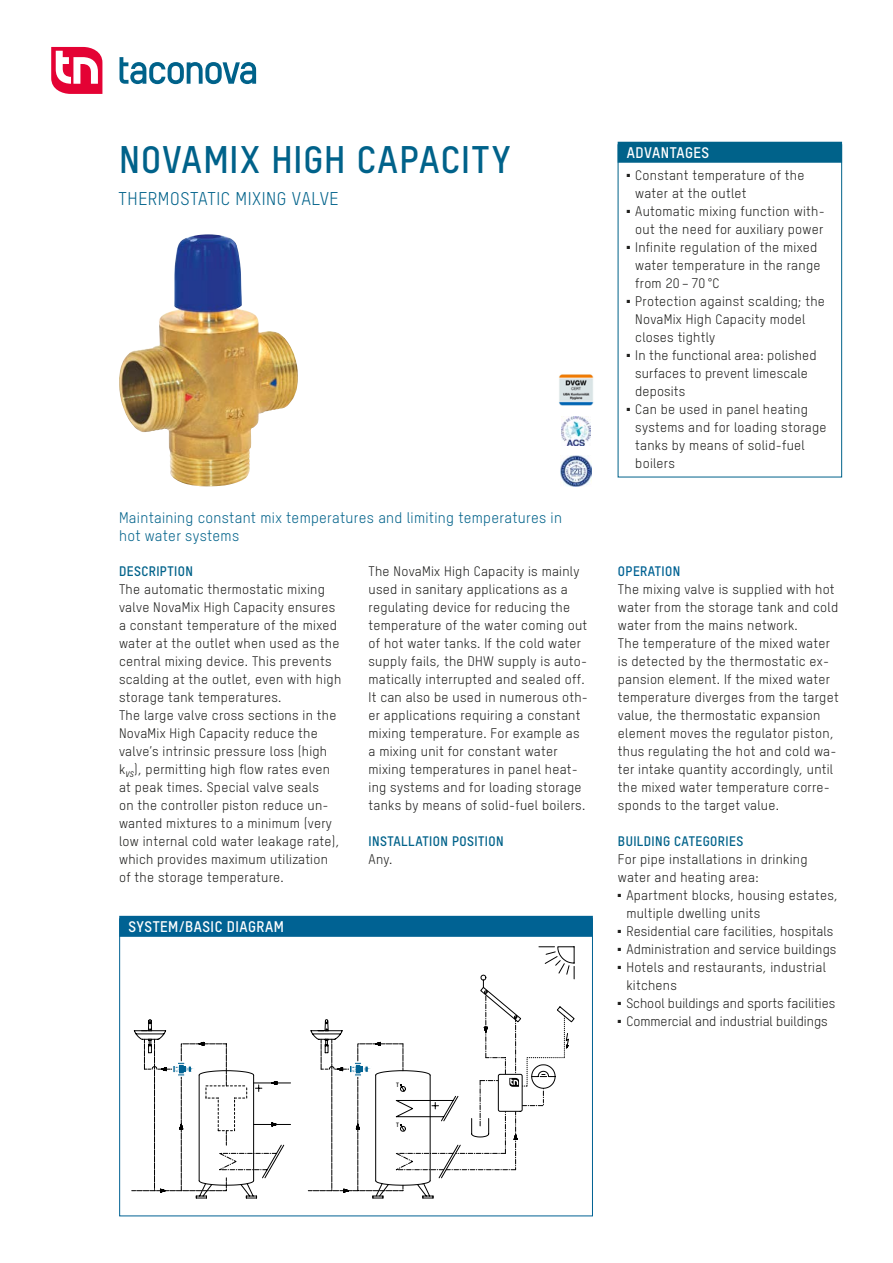
<style>
.page{position:relative;width:893px;height:1263px;background:#fff}
.page>*{position:absolute;margin:0;border:0;box-sizing:border-box;transform-origin:0 0}
.Produkttitel{font:37.5px "T Star Pro Bold";letter-spacing:.03em;color:#00628a}
.Produkttitel_Subline{font:18px "T Star Pro Regular";letter-spacing:.03em;color:#00628a}
.EA_Lead{font:15px/18px "T Star Pro Regular";letter-spacing:.02em;color:#00628a}
.Box_Titel{font:15px "T Star Pro Bold";letter-spacing:.03em;color:#fff}
.t1{font:13.5px/18px "T Star Pro Regular";letter-spacing:.02em;color:#1d1d1b}
.t2{font:13.5px "T Star Pro Regular";color:#1d1d1b}
.EA_Titel{font:13.5px "T Star Pro Bold";letter-spacing:.03em;color:#00628a}
.t3{font:13.5px "T Star Pro Bold";letter-spacing:.03em;color:#006293}
.t4{font:6px "T Star Pro Bold";color:#000;scale:1.05 1}
</style>
<div class="page">
<svg style="left:51px;top:47px;width:51px;height:47px"></svg>
<svg style="left:120px;top:57px;width:136px;height:27px"></svg>
<svg style="left:132px;top:946px;width:443px;height:253px"></svg>
<img style="left:119px;top:237px;width:167px;height:249px">
<img style="left:561px;top:416px;width:29px;height:29px">
<img style="left:559px;top:374px;width:35px;height:31px">
<img style="left:560px;top:456px;width:31px;height:31px">
<div style="left:618px;top:142px;width:224px;height:21px;background:#00628a"></div>
<div style="left:618px;top:145px;width:224px;height:332px;border:1px solid #00628a"></div>
<div style="left:119px;top:916px;width:474px;height:21px;background:#006293"></div>
<div style="left:119px;top:919px;width:474px;height:297px;border:1px solid #006293"></div>
<p class="Produkttitel" style="left:119px;top:132px;width:393px">NOVAMIX HIGH CAPACITY</p>
<p class="Produkttitel_Subline" style="left:119px;top:186px;width:221px">THERMOSTATIC MIXING VALVE</p>
<p class="EA_Lead" style="left:119px;top:508px;width:444px">Maintaining constant mix temperatures and limiting temperatures in hot water systems</p>
<p class="EA_Titel" style="left:119px;top:561px;width:75px">DESCRIPTION</p>
<p class="t1" style="left:119px;top:580px;width:224px">The automatic thermostatic mixing valve NovaMix High Capacity ensures a constant temperature of the mixed water at the outlet when used as the central mixing device. This prevents scalding at the outlet, even with high storage tank temperatures.</p>
<p class="t1" style="left:119px;top:706px;width:222px">The large valve cross sections in the NovaMix High Capacity reduce the valve’s intrinsic pressure loss (high k<sub>VS</sub>), permitting high flow rates even at peak times. Special valve seals<br>on the controller piston reduce un&shy;wanted mixtures to a minimum (very low internal cold water leakage rate), which provides maximum utilization of the storage temperature.</p>
<p class="Box_Titel" style="left:128px;top:915px;width:157px">SYSTEM/BASIC DIAGRAM</p>
<p class="t1" style="left:369px;top:562px;width:220px">The NovaMix High Capacity is mainly used in sanitary applications as a regulating device for reducing the temperature of the water coming out of hot water tanks. If the cold water supply fails, the DHW supply is auto&shy;matically interrupted and sealed off.</p>
<p class="t1" style="left:369px;top:688px;width:221px">It can also be used in numerous oth&shy;er applications requiring a constant mixing temperature. For example as a mixing unit for constant water mixing temperatures in panel heat&shy;ing systems and for loading storage tanks by means of solid-fuel boilers.</p>
<p class="EA_Titel" style="left:369px;top:831px;width:136px">INSTALLATION POSITION</p>
<p class="t1" style="left:369px;top:850px;width:25px">Any.</p>
<p class="t4" style="left:396px;top:1080px;width:4px">T</p>
<p class="t4" style="left:396px;top:1120px;width:4px">T</p>
<p class="Box_Titel" style="left:627px;top:141px;width:84px">ADVANTAGES</p>
<p class="t1" style="left:635px;top:166px;width:171px;text-indent:-9px">■ Constant temperature of the water at the outlet</p>
<p class="t1" style="left:627px;top:202px;width:198px;text-align:right">■ Automatic mixing function with&shy;out the need for auxiliary power</p>
<p class="t1" style="left:635px;top:238px;width:187px;text-indent:-9px">■ Infinite regulation of the mixed water temperature in the range from 20 – 70 °C</p>
<p class="t1" style="left:635px;top:292px;width:191px;text-indent:-9px">■ Protection against scalding; the<br>NovaMix High Capacity model closes tightly</p>
<p class="t1" style="left:635px;top:346px;width:183px;text-indent:-9px">■ In the functional area: polished surfaces to prevent limescale deposits</p>
<p class="t1" style="left:635px;top:400px;width:193px;text-indent:-9px">■ Can be used in panel heating systems and for loading storage tanks by means of solid-fuel boilers</p>
<p class="t3" style="left:618px;top:561px;width:64px">OPERATION</p>
<p class="t1" style="left:618px;top:580px;width:222px">The mixing valve is supplied with hot water from the storage tank and cold water from the mains network.</p>
<p class="t1" style="left:618px;top:634px;width:222px">The temperature of the mixed water is detected by the thermostatic ex&shy;pansion element. If the mixed water temperature diverges from the target value, the thermostatic expansion element moves the regulator piston, thus regulating the hot and cold wa&shy;ter intake quantity accordingly, until the mixed water temperature corre&shy;sponds to the target value.</p>
<p class="EA_Titel" style="left:618px;top:831px;width:127px">BUILDING CATEGORIES</p>
<p class="t1" style="left:618px;top:850px;width:191px">For pipe installations in drinking water and heating area:</p>
<p class="t1" style="left:626px;top:886px;width:213px;text-indent:-9px">■ Apartment blocks, housing estates, multiple dwelling units</p>
<p class="t1" style="left:618px;top:922px;width:217px">■ Residential care facilities, hospitals</p>
<p class="t1" style="left:618px;top:940px;width:220px">■ Administration and service buildings</p>
<p class="t1" style="left:626px;top:958px;width:201px;text-indent:-9px">■ Hotels and restaurants, industrial kitchens</p>
<p class="t2" style="left:618px;top:994px;width:219px">■ School buildings and sports facilities</p>
<p class="t2" style="left:618px;top:1012px;width:211px">■ Commercial and industrial buildings</p>
</div>
